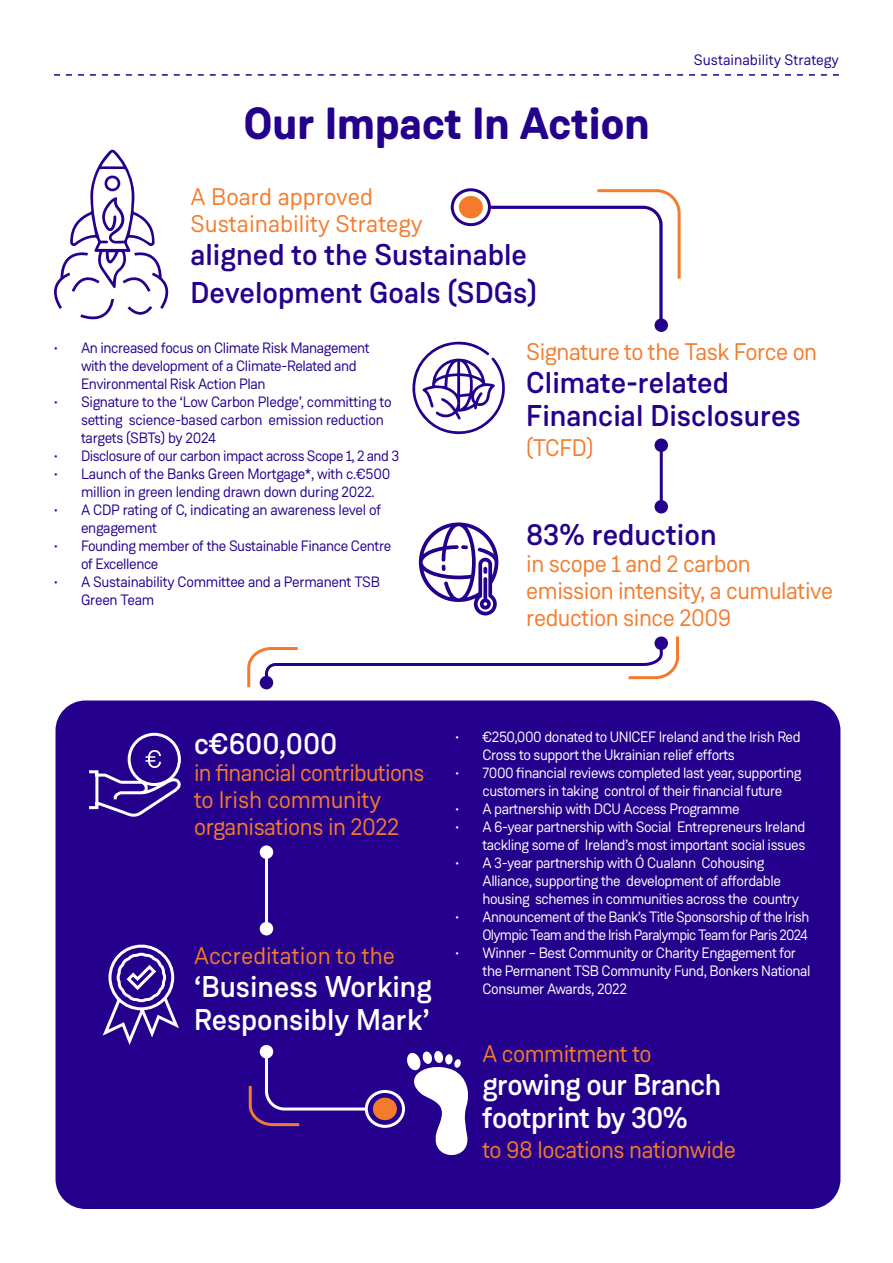
<style>
.page{position:relative;width:893px;height:1263px;background:#fff}
.page>*{position:absolute;margin:0;border:0;box-sizing:border-box;transform-origin:0 0}
.t1{font:700 45px "Weissenhof Grotesk";color:#24008c}
.t2{font:500 30px/37.5px "Weissenhof Grotesk";color:#24008c}
.t3{font:500 30px/33px "Weissenhof Grotesk";color:#fff}
.t4{font:500 30px/33px "Weissenhof Grotesk";letter-spacing:-.02em;color:#fff}
.t5{font:24px/27px "Weissenhof Grotesk";letter-spacing:-.02em;color:#f47b2c}
.t6{font:24px/27px "Weissenhof Grotesk";color:#f47b2c}
.t7{font:15px/18px "Weissenhof Grotesk";letter-spacing:-.03em;color:#fff}
.t8{font:15px/18px "Weissenhof Grotesk";letter-spacing:-.025em;color:#24008c}
.t9{font:15px/18px "Weissenhof Grotesk";letter-spacing:-.03em;color:#fff;text-align:right;scale:.96 1}
.t10{font:15px "Weissenhof Grotesk";color:#24008c}
</style>
<div class="page">
<svg style="left:54px;top:74px;width:785px;height:2px"></svg>
<svg style="left:54px;top:149px;width:115px;height:171px"></svg>
<svg style="left:412px;top:341px;width:93px;height:93px"></svg>
<svg style="left:419px;top:522px;width:79px;height:93px"></svg>
<div style="left:459px;top:196px;width:24px;height:22px;background:#f47b2c;border-radius:50%"></div>
<div style="left:451px;top:188px;width:40px;height:38px;border:3px solid #24008c;border-radius:50%"></div>
<div style="left:56px;top:700px;width:784px;height:509px;background:#24008c;border-radius:30px"></div>
<div style="left:373px;top:1098px;width:24px;height:22px;background:#f47b2c;border-radius:50%"></div>
<div style="left:365px;top:1090px;width:40px;height:38px;border:3px solid #fff;border-radius:50%"></div>
<hr style="left:265px;top:850px;width:3px;height:84px;background:#fff">
<div style="left:260px;top:922px;width:13px;height:13px;background:#fff;border-radius:50%"></div>
<div style="left:260px;top:845px;width:13px;height:14px;background:#fff;border-radius:50%"></div>
<hr style="left:660px;top:447px;width:3px;height:66px;background:#24008c">
<div style="left:654px;top:500px;width:14px;height:13px;background:#24008c;border-radius:50%"></div>
<div style="left:654px;top:438px;width:14px;height:14px;background:#24008c;border-radius:50%"></div>
<div style="left:654px;top:318px;width:14px;height:14px;background:#24008c;border-radius:50%"></div>
<svg style="left:247px;top:636px;width:433px;height:54px"></svg>
<svg style="left:486px;top:189px;width:195px;height:139px"></svg>
<svg style="left:407px;top:1051px;width:61px;height:104px"></svg>
<div style="left:128px;top:733px;width:53px;height:53px;border:3px solid #fff;border-radius:50%"></div>
<svg style="left:89px;top:750px;width:92px;height:67px"></svg>
<svg style="left:102px;top:944px;width:77px;height:101px"></svg>
<div style="left:260px;top:1045px;width:13px;height:13px;background:#fff;border-radius:50%"></div>
<svg style="left:248px;top:1049px;width:122px;height:78px"></svg>
<h1 class="t1" style="left:244px;top:95px;width:407px">Our Impact In Action</h1>
<p class="t10" style="left:694px;top:51px;width:147px">Sustainability Strategy</p>
<h3 class="t6" style="left:190px;top:183px;width:234px">A Board approved<br>Sustainability Strategy</h3>
<h2 class="t2" style="left:190px;top:236px;width:348px">aligned to the Sustainable<br>Development Goals (SDGs)</h2>
<p class="t8" style="left:81px;top:339px;width:290px;text-indent:-27px">• An increased focus on Climate Risk Management with the development of a Climate-Related and<br>Environmental Risk Action Plan</p>
<p class="t8" style="left:81px;top:393px;width:312px;text-indent:-27px">• Signature to the ‘Low Carbon Pledge’, committing to setting science-based carbon emission reduction targets (SBTs) by 2024</p>
<p class="t8" style="left:54px;top:447px;width:347px">• Disclosure of our carbon impact across Scope 1, 2 and 3</p>
<p class="t8" style="left:81px;top:465px;width:311px;text-indent:-27px">• Launch of the Banks Green Mortgage*, with c.€500 million in green lending drawn down during 2022.</p>
<p class="t8" style="left:81px;top:501px;width:302px;text-indent:-27px">• A CDP rating of C, indicating an awareness level of engagement</p>
<p class="t8" style="left:81px;top:537px;width:312px;text-indent:-27px">• Founding member of the Sustainable Finance Centre of Excellence</p>
<p class="t8" style="left:81px;top:573px;width:300px;text-indent:-27px">• A Sustainability Committee and a Permanent TSB<br>Green Team</p>
<h3 class="t5" style="left:526px;top:338px;width:292px">Signature to the Task Force on</h3>
<h2 class="t2" style="left:526px;top:366px;width:276px;line-height:33px">Climate-related<br>Financial Disclosures</h2>
<h3 class="t5" style="left:526px;top:434px;width:69px">(TCFD)</h3>
<h2 class="t2" style="left:526px;top:516px;width:192px">83% reduction</h2>
<h3 class="t5" style="left:526px;top:550px;width:308px">in scope 1 and 2 carbon emission intensity, a cumulative reduction since 2009</h3>
<h2 class="t3" style="left:194px;top:727px;width:145px">c€600,000</h2>
<h3 class="t5" style="left:194px;top:759px;width:232px">in financial contributions to Irish community organisations in 2022</h3>
<h3 class="t6" style="left:194px;top:942px;width:202px">Accreditation to the</h3>
<h2 class="t3" style="left:194px;top:970px;width:239px">‘Business Working<br>Responsibly Mark’</h2>
<p class="t7" style="left:482px;top:728px;width:320px;text-indent:-27px">• €250,000 donated to UNICEF Ireland and the Irish Red<br>Cross to support the Ukrainian relief efforts</p>
<p class="t7" style="left:455px;top:764px;width:347px;text-align:center">• 7000 financial reviews completed last year, supporting customers in taking control of their financial future</p>
<p class="t7" style="left:455px;top:800px;width:286px">• A partnership with DCU Access Programme</p>
<p class="t7" style="left:455px;top:818px;width:351px;text-align:right">• A 6-year partnership with Social Entrepreneurs Ireland tackling some of Ireland’s most important social issues</p>
<p class="t7" style="left:482px;top:854px;width:318px;text-indent:-27px">• A 3-year partnership with Ó Cualann Cohousing<br>Alliance, supporting the development of affordable housing schemes in communities across the country</p>
<p class="t9" style="left:455px;top:908px;width:370px">• Announcement of the Bank’s Title Sponsorship of the Irish<br>Olympic Team and the Irish Paralympic Team for Paris 2024</p>
<p class="t7" style="left:482px;top:944px;width:329px;text-indent:-27px">• Winner – Best Community or Charity Engagement for the Permanent TSB Community Fund, Bonkers National<br>Consumer Awards, 2022</p>
<h3 class="t5" style="left:482px;top:1040px;width:171px">A commitment to</h3>
<h2 class="t4" style="left:482px;top:1068px;width:240px">growing our Branch footprint by 30%</h2>
<h3 class="t5" style="left:482px;top:1136px;width:255px">to 98 locations nationwide</h3>
</div>
